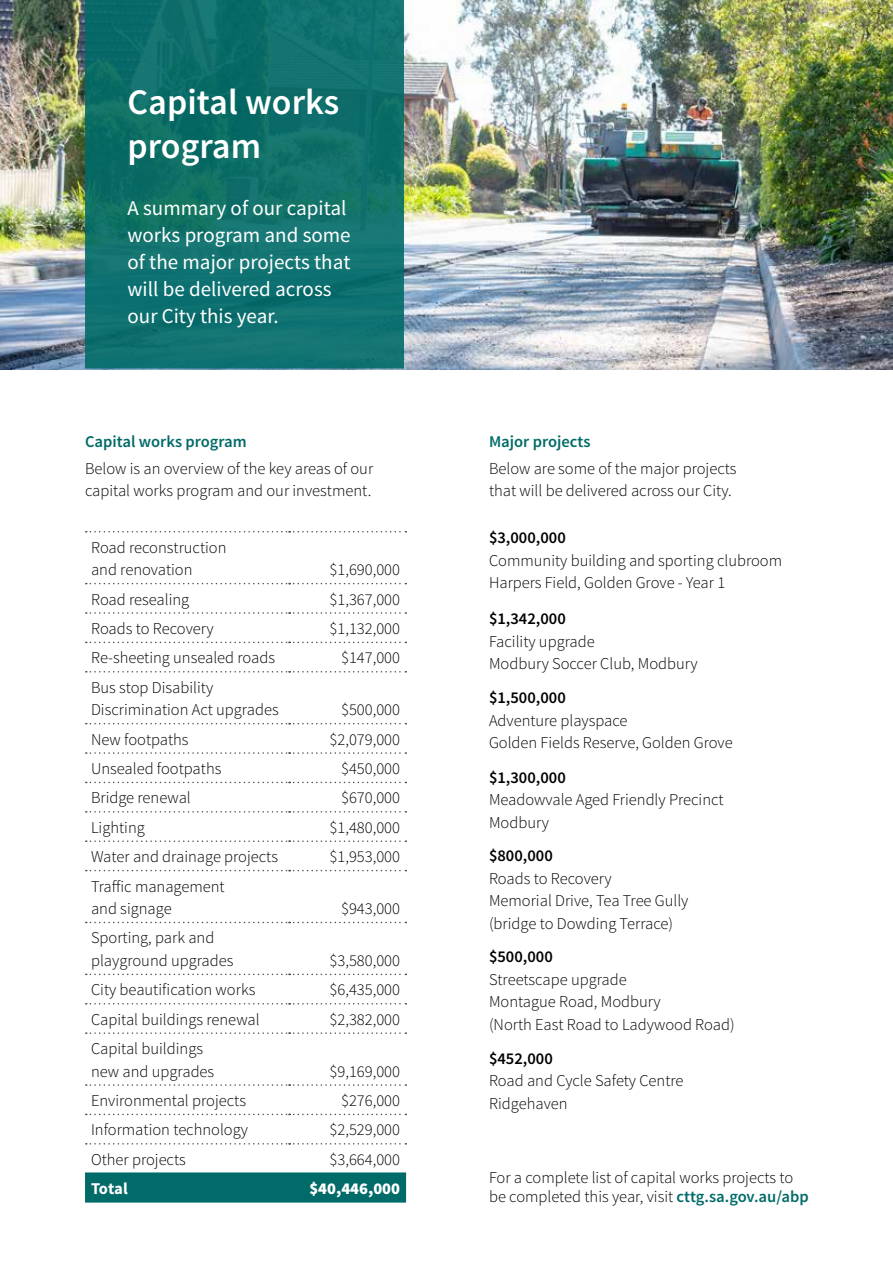
<style>
.page{position:relative;width:893px;height:1263px;background:#fff}
.page>*{position:absolute;margin:0;border:0;box-sizing:border-box;transform-origin:0 0}
.t1{font:600 36px/43.2px "Source Sans Pro";color:#fff}
.t2{font:21px/27px "Source Sans Pro";color:#fff}
.t3{font:300 16.5px/22.5px "Source Sans Pro";color:#000}
.t4{font:600 16.5px "Source Sans Pro";color:#000}
.t5{font:600 16.5px "Source Sans Pro";color:#006b68}
.t6{font:900 16.5px "Source Sans Pro";color:#fff}
.t7{font:700 16.5px "Source Sans Pro";letter-spacing:-.005em;color:#fff}
.s1{font-weight:600;color:#006b68}
</style>
<div class="page">
<img style="left:0;top:0;width:893px;height:370px">
<svg style="left:85px;top:0;width:319px;height:369px;background:#0f706b"></svg>
<div style="left:85px;top:1174px;width:321px;height:28px;background:#006b68"></div>
<svg style="left:86px;top:531px;width:320px;height:1px"></svg>
<svg style="left:86px;top:583px;width:320px;height:1px"></svg>
<svg style="left:86px;top:612px;width:320px;height:2px"></svg>
<svg style="left:86px;top:642px;width:320px;height:1px"></svg>
<svg style="left:86px;top:671px;width:320px;height:1px"></svg>
<svg style="left:86px;top:723px;width:320px;height:1px"></svg>
<svg style="left:86px;top:752px;width:320px;height:2px"></svg>
<svg style="left:86px;top:782px;width:320px;height:1px"></svg>
<svg style="left:86px;top:811px;width:320px;height:1px"></svg>
<svg style="left:86px;top:840px;width:320px;height:2px"></svg>
<svg style="left:86px;top:870px;width:320px;height:1px"></svg>
<svg style="left:86px;top:922px;width:320px;height:1px"></svg>
<svg style="left:86px;top:974px;width:320px;height:1px"></svg>
<svg style="left:86px;top:1003px;width:320px;height:1px"></svg>
<svg style="left:86px;top:1032px;width:320px;height:2px"></svg>
<svg style="left:86px;top:1084px;width:320px;height:2px"></svg>
<svg style="left:86px;top:1114px;width:320px;height:1px"></svg>
<svg style="left:86px;top:1143px;width:320px;height:1px"></svg>
<hr style="left:85px;top:1172px;width:204px;height:2px;background:#006b68">
<hr style="left:289px;top:1172px;width:117px;height:2px;background:#006b68">
<h1 class="t1" style="left:128px;top:82px;width:213px">Capital works program</h1>
<p class="t2" style="left:128px;top:195px;width:225px">A summary of our capital works program and some of the major projects that will be delivered across our City this year.</p>
<p class="t5" style="left:85px;top:431px;width:163px">Capital works program</p>
<p class="t3" style="left:85px;top:457px;width:290px">Below is an overview of the key areas of our capital works program and our investment.</p>
<p class="t3" style="left:91px;top:536px;width:137px">Road reconstruction and renovation</p>
<p class="t3" style="left:330px;top:558px;width:72px">$1,690,000</p>
<p class="t3" style="left:91px;top:588px;width:100px">Road resealing</p>
<p class="t3" style="left:330px;top:588px;width:72px">$1,367,000</p>
<p class="t3" style="left:91px;top:617px;width:124px">Roads to Recovery</p>
<p class="t3" style="left:330px;top:617px;width:72px">$1,132,000</p>
<p class="t3" style="left:91px;top:647px;width:186px">Re-sheeting unsealed roads</p>
<p class="t3" style="left:341px;top:647px;width:60px">$147,000</p>
<p class="t3" style="left:91px;top:676px;width:189px">Bus stop Disability<br>Discrimination Act upgrades</p>
<p class="t3" style="left:341px;top:698px;width:60px">$500,000</p>
<p class="t3" style="left:91px;top:728px;width:99px">New footpaths</p>
<p class="t3" style="left:330px;top:728px;width:72px">$2,079,000</p>
<p class="t3" style="left:91px;top:757px;width:132px">Unsealed footpaths</p>
<p class="t3" style="left:341px;top:757px;width:60px">$450,000</p>
<p class="t3" style="left:91px;top:787px;width:101px">Bridge renewal</p>
<p class="t3" style="left:341px;top:787px;width:60px">$670,000</p>
<p class="t3" style="left:91px;top:816px;width:55px">Lighting</p>
<p class="t3" style="left:330px;top:816px;width:72px">$1,480,000</p>
<p class="t3" style="left:91px;top:845px;width:189px">Water and drainage projects</p>
<p class="t3" style="left:330px;top:845px;width:72px">$1,953,000</p>
<p class="t3" style="left:91px;top:875px;width:135px">Traffic management and signage</p>
<p class="t3" style="left:341px;top:897px;width:60px">$943,000</p>
<p class="t3" style="left:91px;top:927px;width:144px">Sporting, park and playground upgrades</p>
<p class="t3" style="left:330px;top:949px;width:72px">$3,580,000</p>
<p class="t3" style="left:91px;top:979px;width:166px">City beautification works</p>
<p class="t3" style="left:330px;top:979px;width:72px">$6,435,000</p>
<p class="t3" style="left:91px;top:1008px;width:170px">Capital buildings renewal</p>
<p class="t3" style="left:330px;top:1008px;width:72px">$2,382,000</p>
<p class="t3" style="left:91px;top:1037px;width:125px">Capital buildings new and upgrades</p>
<p class="t3" style="left:330px;top:1060px;width:72px">$9,169,000</p>
<p class="t3" style="left:91px;top:1089px;width:156px">Environmental projects</p>
<p class="t3" style="left:341px;top:1089px;width:60px">$276,000</p>
<p class="t3" style="left:91px;top:1119px;width:158px">Information technology</p>
<p class="t3" style="left:330px;top:1119px;width:72px">$2,529,000</p>
<p class="t3" style="left:91px;top:1148px;width:96px">Other projects</p>
<p class="t3" style="left:330px;top:1148px;width:72px">$3,664,000</p>
<p class="t7" style="left:91px;top:1178px;width:38px">Total</p>
<p class="t6" style="left:309px;top:1178px;width:92px">$40,446,000</p>
<p class="t5" style="left:489px;top:431px;width:103px">Major projects</p>
<p class="t3" style="left:489px;top:457px;width:249px">Below are some of the major projects that will be delivered across our City.</p>
<p class="t4" style="left:489px;top:527px;width:78px">$3,000,000</p>
<p class="t3" style="left:489px;top:549px;width:295px">Community building and sporting clubroom<br>Harpers Field, Golden Grove - Year 1</p>
<p class="t4" style="left:489px;top:608px;width:78px">$1,342,000</p>
<p class="t3" style="left:489px;top:630px;width:210px">Facility upgrade<br>Modbury Soccer Club, Modbury</p>
<p class="t4" style="left:489px;top:687px;width:78px">$1,500,000</p>
<p class="t3" style="left:489px;top:709px;width:245px">Adventure playspace<br>Golden Fields Reserve, Golden Grove</p>
<p class="t4" style="left:489px;top:767px;width:78px">$1,300,000</p>
<p class="t3" style="left:489px;top:788px;width:236px">Meadowvale Aged Friendly Precinct<br>Modbury</p>
<p class="t4" style="left:489px;top:845px;width:65px">$800,000</p>
<p class="t3" style="left:489px;top:867px;width:201px">Roads to Recovery<br>Memorial Drive, Tea Tree Gully (bridge to Dowding Terrace)</p>
<p class="t4" style="left:489px;top:946px;width:65px">$500,000</p>
<p class="t3" style="left:489px;top:968px;width:247px">Streetscape upgrade<br>Montague Road, Modbury<br>(North East Road to Ladywood Road)</p>
<p class="t4" style="left:489px;top:1048px;width:65px">$452,000</p>
<p class="t3" style="left:489px;top:1069px;width:196px">Road and Cycle Safety Centre<br>Ridgehaven</p>
<p class="t3" style="left:489px;top:1167px;width:321px;line-height:19.8px">For a complete list of capital works projects to be completed this year, visit <span class="s1">cttg.sa.gov.au/abp</span></p>
</div>
